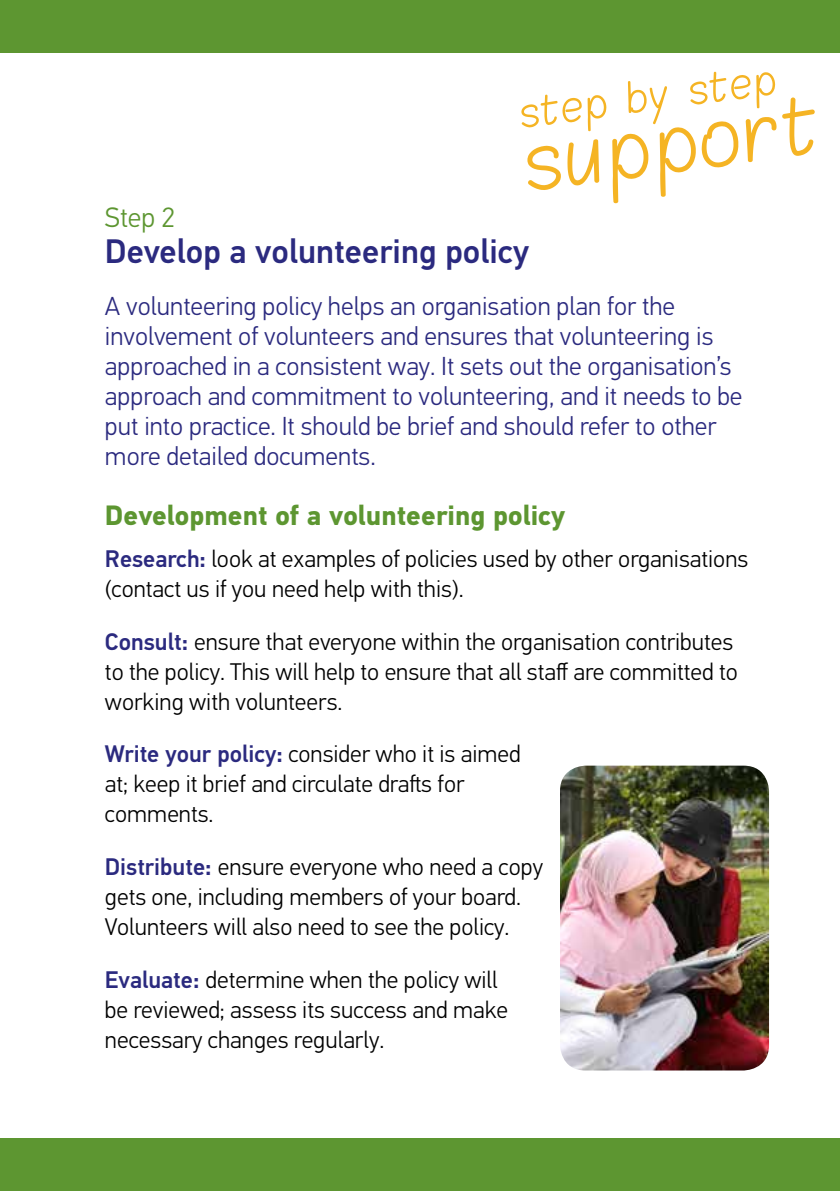
<style>
.page{position:relative;width:840px;height:1191px;background:#fff}
.page>*{position:absolute;margin:0;border:0;box-sizing:border-box;transform-origin:0 0}
.t1{font:500 34px "PF Din Text Pro";color:#2b2a7f}
.t2{font:700 28px "PF Din Text Pro";color:#5d9631}
.t3{font:300 28px "PF Din Text Pro";color:#5d9631}
.t4{font:300 26px/30px "PF Din Text Pro";color:#2b2a7f}
.t5{font:300 24px/30px "PF Din Text Pro";color:#000}
.s1{font-weight:500;color:#2b2a7f}
</style>
<div class="page">
<div style="left:0;top:0;width:839px;height:52px;background:#5d9631"></div>
<div style="left:0;top:1138px;width:839px;height:53px;background:#5d9631"></div>
<svg style="left:521px;top:95px;width:60px;height:32px"></svg>
<svg style="left:587px;top:95px;width:19px;height:36px"></svg>
<svg style="left:527px;top:146px;width:33px;height:44px"></svg>
<svg style="left:567px;top:139px;width:32px;height:46px"></svg>
<svg style="left:612px;top:72px;width:202px;height:131px"></svg>
<img style="left:560px;top:765px;width:208px;height:305px">
<p class="t3" style="left:105px;top:201px;width:72px">Step 2</p>
<h1 class="t1" style="left:105px;top:231px;width:425px">Develop a volunteering policy</h1>
<p class="t4" style="left:105px;top:292px;width:638px">A volunteering policy helps an organisation plan for the involvement of volunteers and ensures that volunteering is approached in a consistent way. It sets out the organisation’s approach and commitment to volunteering, and it needs to be put into practice. It should be brief and should refer to other more detailed documents.</p>
<p class="t2" style="left:105px;top:499px;width:461px">Development of a volunteering policy</p>
<p class="t5" style="left:105px;top:544px;width:644px"><span class="s1">Research:</span> look at examples of policies used by other organisations (contact us if you need help with this).</p>
<p class="t5" style="left:105px;top:626px;width:634px"><span class="s1">Consult:</span> ensure that everyone within the organisation contributes to the policy. This will help to ensure that all staff are committed to working with volunteers.</p>
<p class="t5" style="left:105px;top:739px;width:417px"><span class="s1">Write your policy:</span> consider who it is aimed at; keep it brief and circulate drafts for comments.</p>
<p class="t5" style="left:105px;top:852px;width:439px"><span class="s1">Distribute:</span> ensure everyone who need a copy gets one, including members of your board.<br>Volunteers will also need to see the policy.</p>
<p class="t5" style="left:105px;top:964px;width:404px"><span class="s1">Evaluate:</span> determine when the policy will be reviewed; assess its success and make necessary changes regularly.</p>
</div>
